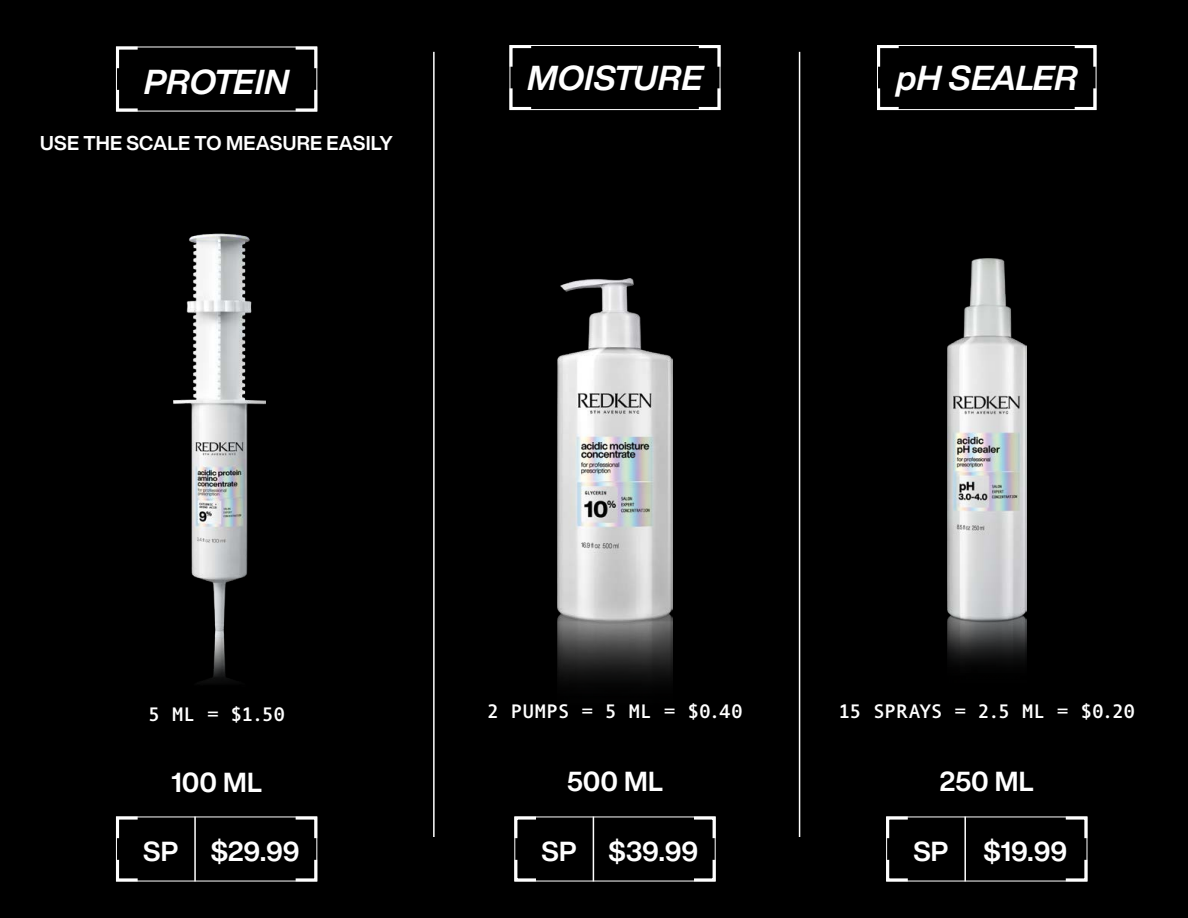
<style>
.page{position:relative;width:1188px;height:918px;background:#000}
.page>*{position:absolute;margin:0;border:0;box-sizing:border-box;transform-origin:0 0}
.t1{font:italic 700 34.05px "Helvetica Now Display";letter-spacing:.015em;color:#fff}
.t2{font:700 27px "Helvetica Now Display";letter-spacing:-.005em;color:#fff}
.t3{font:700 19.65px "Andale Mono";letter-spacing:-.015em;color:#fff}
.t4{font:700 19.65px "Helvetica Now Display";letter-spacing:.015em;color:#fff}
</style>
<div class="page">
<img style="left:948px;top:259px;width:78px;height:406px">
<img style="left:173px;top:233px;width:93px;height:450px">
<img style="left:557px;top:278px;width:116px;height:404px">
<svg style="left:293px;top:46px;width:25px;height:25px"></svg>
<svg style="left:293px;top:87px;width:25px;height:25px"></svg>
<svg style="left:115px;top:46px;width:26px;height:25px"></svg>
<svg style="left:115px;top:87px;width:26px;height:25px"></svg>
<div style="left:510px;top:45px;width:210px;height:65px;border:1px solid #fff"></div>
<svg style="left:696px;top:45px;width:25px;height:25px"></svg>
<svg style="left:696px;top:85px;width:25px;height:26px"></svg>
<svg style="left:509px;top:45px;width:25px;height:25px"></svg>
<svg style="left:509px;top:85px;width:25px;height:26px"></svg>
<div style="left:877px;top:45px;width:219px;height:65px;border:1px solid #fff"></div>
<svg style="left:1072px;top:45px;width:25px;height:25px"></svg>
<svg style="left:1072px;top:85px;width:25px;height:26px"></svg>
<svg style="left:877px;top:45px;width:25px;height:25px"></svg>
<svg style="left:877px;top:85px;width:25px;height:26px"></svg>
<svg style="left:293px;top:816px;width:25px;height:25px"></svg>
<svg style="left:293px;top:857px;width:25px;height:25px"></svg>
<svg style="left:115px;top:816px;width:26px;height:25px"></svg>
<svg style="left:115px;top:857px;width:26px;height:25px"></svg>
<hr style="left:194px;top:817px;width:2px;height:64px;background:#fff">
<svg style="left:691px;top:816px;width:25px;height:25px"></svg>
<svg style="left:691px;top:857px;width:25px;height:25px"></svg>
<svg style="left:514px;top:816px;width:25px;height:25px"></svg>
<svg style="left:514px;top:857px;width:25px;height:25px"></svg>
<hr style="left:593px;top:817px;width:1px;height:64px;background:#fff">
<svg style="left:1063px;top:816px;width:25px;height:25px"></svg>
<svg style="left:1063px;top:857px;width:25px;height:25px"></svg>
<svg style="left:886px;top:816px;width:25px;height:25px"></svg>
<svg style="left:886px;top:857px;width:25px;height:25px"></svg>
<hr style="left:964px;top:817px;width:2px;height:64px;background:#fff">
<hr style="left:433px;top:52px;width:2px;height:785px;background:#fff">
<hr style="left:799px;top:52px;width:1px;height:785px;background:#fff">
<h1 class="t1" style="left:144px;top:58px;width:146px">PROTEIN</h1>
<h1 class="t1" style="left:528px;top:55px;width:176px">MOISTURE</h1>
<h1 class="t1" style="left:896px;top:55px;width:182px">pH SEALER</h1>
<p class="t4" style="left:40px;top:129px;width:354px">USE THE SCALE TO MEASURE EASILY</p>
<p class="t3" style="left:148px;top:703px;width:138px">5 ML = $1.50</p>
<p class="t3" style="left:487px;top:700px;width:257px">2 PUMPS = 5 ML = $0.40</p>
<p class="t3" style="left:838px;top:700px;width:298px">15 SPRAYS = 2.5 ML = $0.20</p>
<h2 class="t2" style="left:171px;top:764px;width:92px">100 ML</h2>
<h2 class="t2" style="left:567px;top:763px;width:98px">500 ML</h2>
<h2 class="t2" style="left:940px;top:763px;width:96px">250 ML</h2>
<h2 class="t2" style="left:143px;top:833px;width:158px">SP $29.99</h2>
<h2 class="t2" style="left:542px;top:833px;width:158px">SP $39.99</h2>
<h2 class="t2" style="left:913px;top:833px;width:37px">SP</h2>
<h2 class="t2" style="left:983px;top:833px;width:85px">$19.99</h2>
</div>
